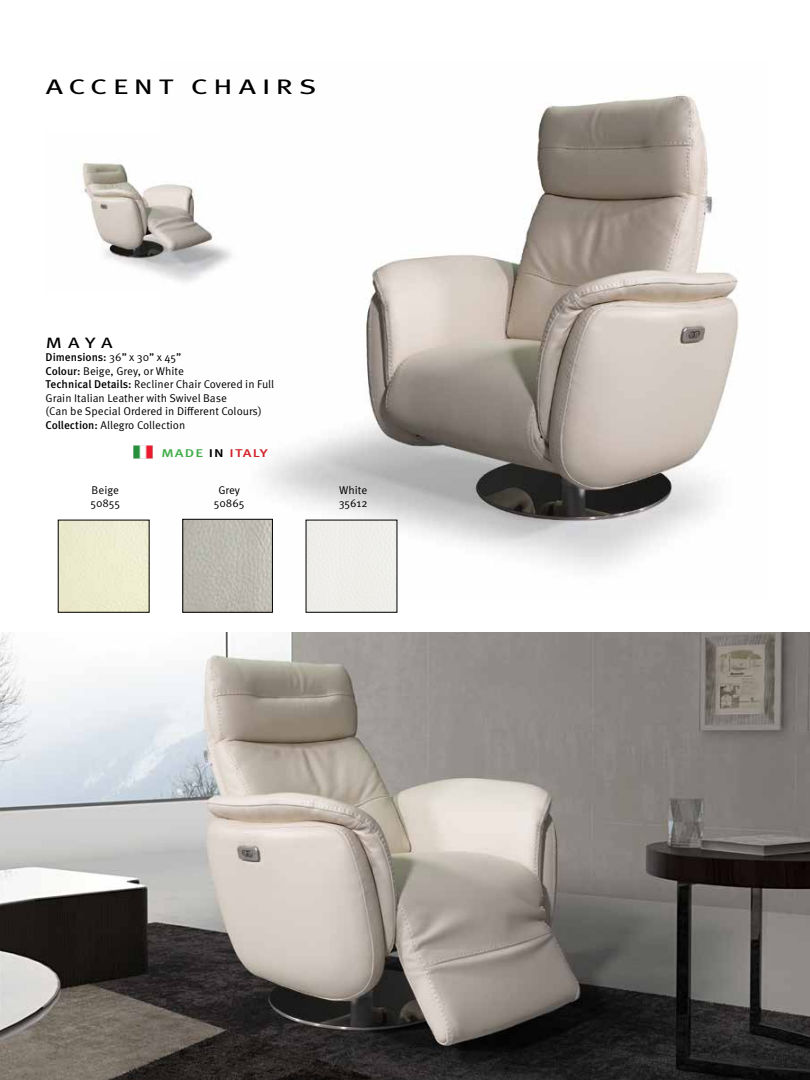
<style>
.page{position:relative;width:810px;height:1080px;background:#fff}
.page>*{position:absolute;margin:0;border:0;box-sizing:border-box;transform-origin:0 0}
.t1{font:21px "Meta OT";letter-spacing:.185em;color:#000;scale:1.43 1}
.t2{font:15px "Meta OT";color:#000;scale:1.33 1}
.t3{font:11.25px/13.5px "Meta OT Norm";color:#000}
.t4{font:500 11.25px "Meta OT";color:#000}
.t5{font:500 11.25px "Meta OT";letter-spacing:.08em;color:#d2232a;scale:1.33 1}
.s1{font-family:"Meta OT Norm";font-weight:400}
.s2{font-family:"Meta OT";font-weight:500}
.s3{color:#41ad49}
.s4{color:#000}
</style>
<div class="page">
<img style="left:182px;top:94px;width:557px;height:505px">
<img style="left:134px;top:446px;width:19px;height:12px">
<img style="left:80px;top:132px;width:187px;height:160px">
<img style="left:185px;top:521px;width:86px;height:89px">
<div style="left:183px;top:519px;width:90px;height:93px;border:1px solid #000"></div>
<img style="left:0;top:633px;width:810px;height:447px">
<div style="left:308px;top:522px;width:87px;height:88px;background:#efeeea"></div>
<h1 class="t1" style="left:46px;top:74px;width:191px">ACCENT CHAIRS</h1>
<h2 class="t2" style="left:46px;top:333px;width:52px">MAYA</h2>
<p class="t4" style="left:46px;top:350px;width:137px">Dimensions: <span class="s1">36” x 30” x 45”</span></p>
<p class="t3" style="left:46px;top:364px;width:230px"><span class="s2">Colour:</span> Beige, Grey, or White<br><span class="s2">Technical Details:</span> Recliner Chair Covered in Full Grain Italian Leather with Swivel Base<br>(Can be Special Ordered in Different Colours)<br><span class="s2">Collection:</span> Allegro Collection</p>
<p class="t5" style="left:161px;top:446px;width:81px"><span class="s3">MADE</span> <span class="s4">IN</span> ITALY</p>
<p class="t3" style="left:90px;top:483px;width:31px">Beige<br>50855</p>
<p class="t3" style="left:214px;top:483px;width:32px;text-align:center">Grey<br>50865</p>
<p class="t3" style="left:339px;top:483px;width:30px">White<br>35612</p>
</div>
